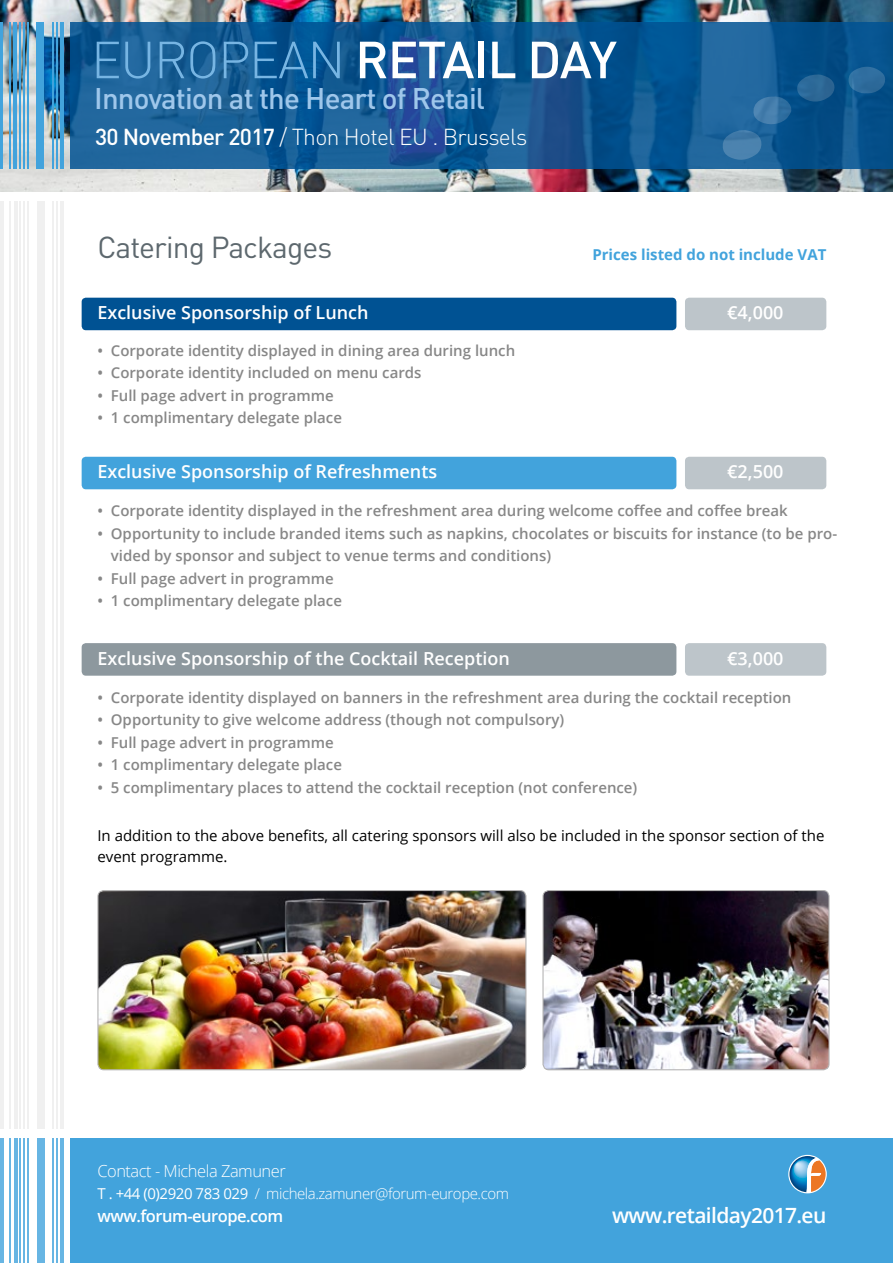
<style>
.page{position:relative;width:893px;height:1263px;background:#fff}
.page>*{position:absolute;margin:0;border:0;box-sizing:border-box;transform-origin:0 0}
.t1{font:500 51.3px "DIN";letter-spacing:-.02em;color:#fff}
.t2{font:30px "DIN";letter-spacing:-.03em;color:#5d686e}
.t3{font:500 29.4px "DIN";letter-spacing:-.03em;color:#9fc7eb}
.t4{font:300 22.8px "DIN";letter-spacing:-.03em;color:#fff}
.t5{font:600 21px "Open Sans";letter-spacing:-.03em;color:#fff}
.t6{font:600 18px "Open Sans";color:#fff}
.t7{font:300 16.5px "Open Sans";letter-spacing:-.03em;color:#fff}
.t8{font:600 16.5px "Open Sans";letter-spacing:-.03em;color:#fff}
.t9{font:600 15px/22.5px "Open Sans";color:#878787}
.t10{font:15px/21px "Open Sans";color:#000}
.t11{font:300 15px "Open Sans";letter-spacing:-.03em;color:#fff}
.t12{font:700 15px "Open Sans";color:#42a3dc}
.s1{font-weight:300;color:#77b5e3}
.s2{font-weight:500}
.s3{font-weight:400}
</style>
<div class="page">
<div style="left:70px;top:1138px;width:823px;height:125px;background:#42a3dc"></div>
<svg style="left:788px;top:1155px;width:39px;height:38px"></svg>
<img style="left:0;top:0;width:893px;height:191px">
<svg style="left:70px;top:22px;width:823px;height:147px;background:#125993"></svg>
<svg style="left:722px;top:74px;width:114px;height:88px;background:#1a5f95"></svg>
<svg style="left:848px;top:65px;width:39px;height:29px"></svg>
<hr style="left:60px;top:22px;width:4px;height:147px;background:#42a3dc">
<hr style="left:13px;top:22px;width:4px;height:147px;background:#42a3dc">
<hr style="left:0;top:22px;width:3px;height:147px;background:#42a3dc">
<div style="left:37px;top:22px;width:7px;height:147px;background:#42a3dc"></div>
<hr style="left:56px;top:22px;width:2px;height:147px;background:#42a3dc">
<hr style="left:23px;top:22px;width:2px;height:147px;background:#42a3dc">
<hr style="left:19px;top:22px;width:2px;height:147px;background:#42a3dc">
<hr style="left:9px;top:22px;width:2px;height:147px;background:#42a3dc">
<hr style="left:52px;top:22px;width:2px;height:147px;background:#42a3dc">
<hr style="left:27px;top:22px;width:2px;height:147px;background:#42a3dc">
<hr style="left:60px;top:1138px;width:4px;height:125px;background:#67b5e3">
<hr style="left:14px;top:1138px;width:4px;height:125px;background:#67b5e3">
<hr style="left:0;top:1138px;width:4px;height:125px;background:#67b5e3">
<div style="left:37px;top:1138px;width:7px;height:125px;background:#67b5e3"></div>
<hr style="left:56px;top:1138px;width:2px;height:125px;background:#42a3dc">
<hr style="left:23px;top:1138px;width:2px;height:125px;background:#42a3dc">
<hr style="left:19px;top:1138px;width:2px;height:125px;background:#42a3dc">
<hr style="left:9px;top:1138px;width:2px;height:125px;background:#42a3dc">
<hr style="left:52px;top:1138px;width:2px;height:125px;background:#42a3dc">
<hr style="left:27px;top:1138px;width:2px;height:125px;background:#42a3dc">
<hr style="left:60px;top:201px;width:4px;height:927px;background:#ededed">
<hr style="left:14px;top:201px;width:4px;height:927px;background:#ededed">
<hr style="left:0;top:201px;width:4px;height:927px;background:#ededed">
<div style="left:37px;top:201px;width:7px;height:927px;background:#ededed"></div>
<hr style="left:56px;top:201px;width:2px;height:927px;background:#ededed">
<hr style="left:23px;top:201px;width:2px;height:927px;background:#ededed">
<hr style="left:19px;top:201px;width:2px;height:927px;background:#ededed">
<hr style="left:9px;top:201px;width:2px;height:927px;background:#ededed">
<hr style="left:52px;top:201px;width:2px;height:927px;background:#ededed">
<hr style="left:27px;top:201px;width:2px;height:927px;background:#ededed">
<div style="left:82px;top:298px;width:594px;height:32px;background:#005293;border-radius:4px"></div>
<div style="left:82px;top:457px;width:594px;height:32px;background:#42a3dc;border-radius:4px"></div>
<div style="left:685px;top:298px;width:141px;height:32px;background:#bdc5ca;border-radius:4px"></div>
<div style="left:685px;top:457px;width:141px;height:32px;background:#bdc5ca;border-radius:4px"></div>
<div style="left:82px;top:643px;width:594px;height:33px;background:#8d989e;border-radius:4px"></div>
<div style="left:685px;top:643px;width:141px;height:33px;background:#bdc5ca;border-radius:4px"></div>
<img style="left:99px;top:890px;width:427px;height:180px">
<div style="left:97px;top:890px;width:429px;height:180px;border:1px solid #b3b2b2;border-radius:6px"></div>
<img style="left:544px;top:890px;width:285px;height:180px">
<div style="left:542px;top:890px;width:287px;height:180px;border:1px solid #b3b2b2;border-radius:6px"></div>
<h1 class="t1" style="left:91px;top:27px;width:527px"><span class="s1">EUROPEAN</span> RETAIL DAY</h1>
<h3 class="t3" style="left:94px;top:79px;width:392px">Innovation at the Heart of Retail</h3>
<h3 class="t4" style="left:95px;top:122px;width:434px"><span class="s2">30 November 2017</span> / Thon Hotel EU . Brussels</h3>
<h2 class="t2" style="left:97px;top:229px;width:236px">Catering Packages</h2>
<p class="t12" style="left:592px;top:244px;width:235px">Prices listed do not include VAT</p>
<p class="t6" style="left:97px;top:300px;width:273px">Exclusive Sponsorship of Lunch</p>
<p class="t6" style="left:727px;top:300px;width:58px">€4,000</p>
<p class="t9" style="left:97px;top:339px;width:419px">• Corporate identity displayed in dining area during lunch</p>
<p class="t9" style="left:97px;top:361px;width:326px">• Corporate identity included on menu cards</p>
<p class="t9" style="left:97px;top:384px;width:238px">• Full page advert in programme</p>
<p class="t9" style="left:97px;top:406px;width:246px">• 1 complimentary delegate place</p>
<p class="t6" style="left:97px;top:459px;width:341px">Exclusive Sponsorship of Refreshments</p>
<p class="t6" style="left:727px;top:459px;width:58px">€2,500</p>
<p class="t9" style="left:97px;top:499px;width:692px">• Corporate identity displayed in the refreshment area during welcome coffee and coffee break</p>
<p class="t9" style="left:111px;top:522px;width:728px;text-indent:-13px">• Opportunity to include branded items such as napkins, chocolates or biscuits for instance (to be pro&shy;vided by sponsor and subject to venue terms and conditions)</p>
<p class="t9" style="left:97px;top:567px;width:238px">• Full page advert in programme</p>
<p class="t9" style="left:97px;top:589px;width:246px">• 1 complimentary delegate place</p>
<p class="t6" style="left:97px;top:646px;width:414px">Exclusive Sponsorship of the Cocktail Reception</p>
<p class="t6" style="left:727px;top:646px;width:58px">€3,000</p>
<p class="t9" style="left:97px;top:686px;width:696px">• Corporate identity displayed on banners in the refreshment area during the cocktail reception</p>
<p class="t9" style="left:97px;top:708px;width:468px">• Opportunity to give welcome address (though not compulsory)</p>
<p class="t9" style="left:97px;top:731px;width:238px">• Full page advert in programme</p>
<p class="t9" style="left:97px;top:753px;width:246px">• 1 complimentary delegate place</p>
<p class="t9" style="left:97px;top:776px;width:541px">• 5 complimentary places to attend the cocktail reception (not conference)</p>
<p class="t10" style="left:97px;top:824px;width:729px">In addition to the above benefits, all catering sponsors will also be included in the sponsor section of the event programme.</p>
<p class="t7" style="left:97px;top:1159px;width:190px">Contact - Michela Zamuner</p>
<p class="t11" style="left:97px;top:1183px;width:413px"><span class="s3">T . +44 (0)2920 783 029</span> / michela.zamuner@forum-europe.com</p>
<p class="t8" style="left:97px;top:1204px;width:187px">www.forum-europe.com</p>
<h3 class="t5" style="left:612px;top:1201px;width:216px">www.retailday2017.eu</h3>
</div>
